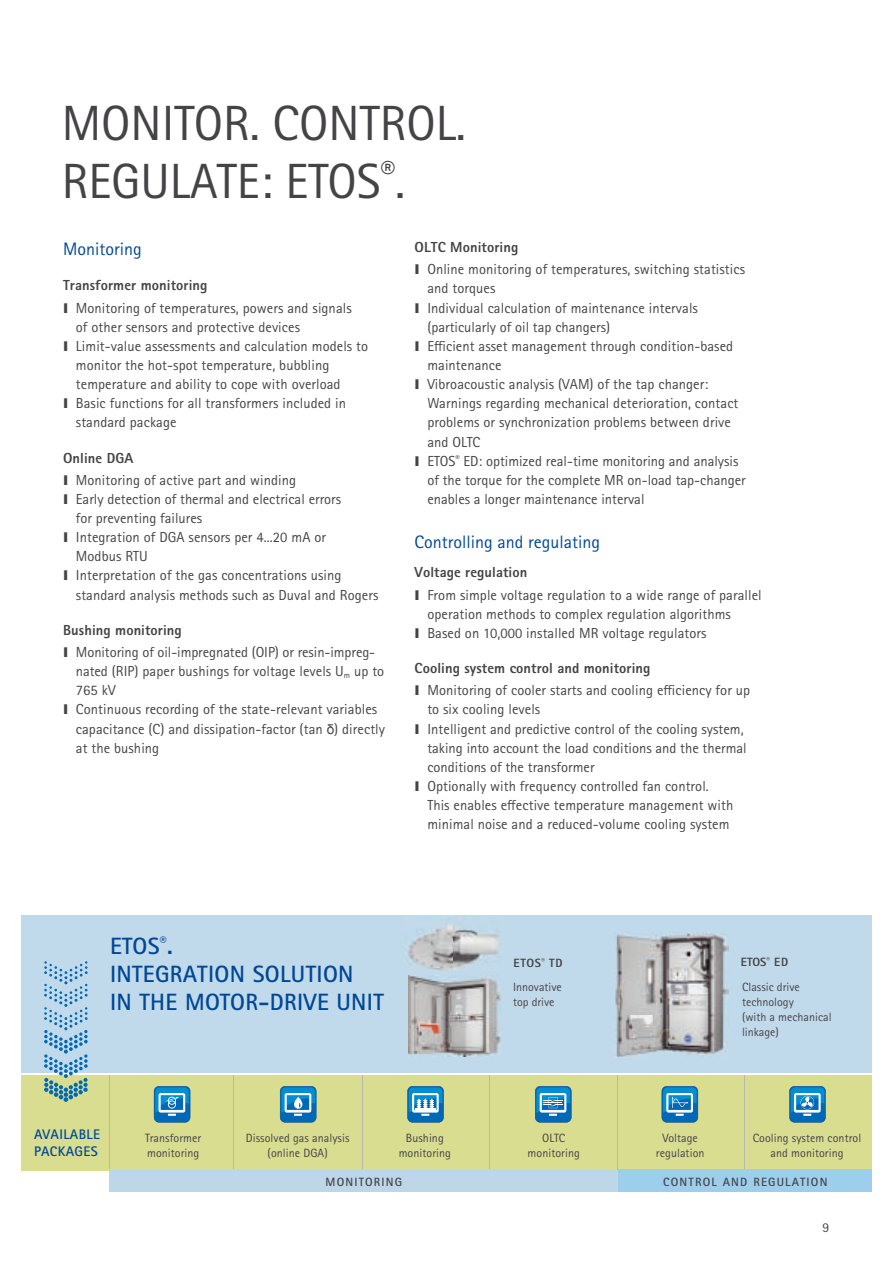
<style>
.page{position:relative;width:893px;height:1263px;background:#fff}
.page>*{position:absolute;margin:0;border:0;box-sizing:border-box;transform-origin:0 0}
.t1{font:49.5px/57.4px "Rotis Sans Serif Pro Cyr";color:#464347}
.t2{font:700 23.55px/27.8px "Rotis Sans Serif";letter-spacing:.015em;color:#004896}
.t3{font:18px "Rotis Sans Serif Pro Cyr";color:#004896}
.t4{font:14.55px "Rotis Sans Serif Pro Cyr";letter-spacing:.005em;color:#464347}
.t5{font:800 14.55px "Rotis Sans Serif";letter-spacing:.005em;color:#464347}
.t6{font:700 13.95px/17.4px "Rotis Sans Serif";letter-spacing:.025em;color:#004896}
.t7{font:13.5px "Rotis Sans Serif Pro Cyr";color:#464347}
.t8{font:12px/15px "Rotis Sans Serif Pro Cyr";letter-spacing:.005em;color:#464347;text-align:center}
.t9{font:12px/15px "Rotis Sans Serif";color:#464347}
.t10{font:700 12px "Rotis Sans Serif";letter-spacing:.1em;color:#464347}
.t11{font:800 12px "Rotis Sans Serif";letter-spacing:.04em;color:#464347}
.s1{font-family:"Arial";font-weight:900;font-size:13.5px}
.s2{font-family:"Arial";font-size:13.5px}
</style>
<div class="page">
<div style="left:21px;top:915px;width:851px;height:158px;background:#c1daeb"></div>
<img style="left:408px;top:975px;width:93px;height:82px">
<img style="left:407px;top:923px;width:93px;height:48px">
<img style="left:614px;top:933px;width:115px;height:124px">
<div style="left:21px;top:1076px;width:851px;height:95px;background:#d9dd90"></div>
<svg style="left:154px;top:1086px;width:36px;height:36px"></svg>
<svg style="left:535px;top:1086px;width:36px;height:36px"></svg>
<svg style="left:407px;top:1086px;width:37px;height:36px"></svg>
<hr style="left:415px;top:1108px;width:20px;height:3px;background:#fff">
<svg style="left:789px;top:1086px;width:37px;height:36px"></svg>
<svg style="left:280px;top:1086px;width:36px;height:36px"></svg>
<svg style="left:662px;top:1086px;width:36px;height:36px"></svg>
<hr style="left:362px;top:1076px;width:1px;height:94px;background:#b8b8b1">
<hr style="left:233px;top:1076px;width:1px;height:94px;background:#b8b8b1">
<hr style="left:109px;top:1076px;width:1px;height:94px;background:#b8b8b1">
<hr style="left:489px;top:1076px;width:1px;height:94px;background:#b8b8b1">
<hr style="left:744px;top:1076px;width:1px;height:94px;background:#b8b8b1">
<div style="left:617px;top:1170px;width:255px;height:22px;background:#9dcfed"></div>
<div style="left:109px;top:1170px;width:508px;height:22px;background:#bdd7e9"></div>
<hr style="left:617px;top:1076px;width:1px;height:94px;background:#b8b8b1">
<svg style="left:44px;top:961px;width:44px;height:141px"></svg>
<h1 class="t1" style="left:62px;top:95px;width:406px">MONITOR. CONTROL.<br>REGULATE: ETOS<sup>®</sup>.</h1>
<p class="t3" style="left:63px;top:238px;width:80px">Monitoring</p>
<p class="t5" style="left:63px;top:276px;width:146px">Transformer monitoring</p>
<p class="t4" style="left:63px;top:299px;width:290px"><span class="s1">I</span> Monitoring of temperatures, powers and signals</p>
<p class="t4" style="left:76px;top:318px;width:226px">of other sensors and protective devices</p>
<p class="t4" style="left:63px;top:337px;width:306px"><span class="s1">I</span> Limit-value assessments and calculation models to</p>
<p class="t4" style="left:76px;top:356px;width:255px">monitor the hot-spot temperature, bubbling</p>
<p class="t4" style="left:76px;top:376px;width:266px">temperature and ability to cope with overload</p>
<p class="t4" style="left:63px;top:395px;width:284px"><span class="s1">I</span> Basic functions for all transformers included in</p>
<p class="t4" style="left:76px;top:414px;width:102px">standard package</p>
<p class="t5" style="left:63px;top:448px;width:72px">Online DGA</p>
<p class="t4" style="left:63px;top:471px;width:235px"><span class="s1">I</span> Monitoring of active part and winding</p>
<p class="t4" style="left:63px;top:490px;width:280px"><span class="s1">I</span> Early detection of thermal and electrical errors</p>
<p class="t4" style="left:76px;top:509px;width:128px">for preventing failures</p>
<p class="t4" style="left:63px;top:529px;width:264px"><span class="s1">I</span> Integration of DGA sensors per 4...20 mA or</p>
<p class="t4" style="left:76px;top:548px;width:74px">Modbus RTU</p>
<p class="t4" style="left:63px;top:567px;width:280px"><span class="s1">I</span> Interpretation of the gas concentrations using</p>
<p class="t4" style="left:76px;top:586px;width:304px">standard analysis methods such as Duval and Rogers</p>
<p class="t5" style="left:63px;top:621px;width:120px">Bushing monitoring</p>
<p class="t4" style="left:63px;top:643px;width:314px"><span class="s1">I</span> Monitoring of oil-impregnated (OIP) or resin-impreg-</p>
<p class="t4" style="left:76px;top:663px;width:310px">nated (RIP) paper bushings for voltage levels U<sub>m</sub> up to</p>
<p class="t4" style="left:76px;top:682px;width:41px">765 kV</p>
<p class="t4" style="left:63px;top:701px;width:316px"><span class="s1">I</span> Continuous recording of the state-relevant variables</p>
<p class="t4" style="left:76px;top:720px;width:311px">capacitance (C) and dissipation-factor (tan <span class="s2">δ</span>) directly</p>
<p class="t4" style="left:76px;top:739px;width:85px">at the bushing</p>
<p class="t5" style="left:415px;top:238px;width:105px">OLTC Monitoring</p>
<p class="t4" style="left:415px;top:261px;width:332px"><span class="s1">I</span> Online monitoring of temperatures, switching statistics</p>
<p class="t4" style="left:427px;top:280px;width:70px">and torques</p>
<p class="t4" style="left:415px;top:299px;width:285px"><span class="s1">I</span> Individual calculation of maintenance intervals</p>
<p class="t4" style="left:427px;top:318px;width:184px">(particularly of oil tap changers)</p>
<p class="t4" style="left:415px;top:337px;width:320px"><span class="s1">I</span> Efficient asset management through condition-based</p>
<p class="t4" style="left:427px;top:356px;width:76px">maintenance</p>
<p class="t4" style="left:415px;top:376px;width:295px"><span class="s1">I</span> Vibroacoustic analysis (VAM) of the tap changer:</p>
<p class="t4" style="left:427px;top:395px;width:313px">Warnings regarding mechanical deterioration, contact</p>
<p class="t4" style="left:427px;top:414px;width:305px">problems or synchronization problems between drive</p>
<p class="t4" style="left:427px;top:433px;width:55px">and OLTC</p>
<p class="t4" style="left:415px;top:452px;width:325px"><span class="s1">I</span> ETOS<sup>®</sup> ED: optimized real-time monitoring and analysis</p>
<p class="t4" style="left:427px;top:471px;width:320px">of the torque for the complete MR on-load tap-changer</p>
<p class="t4" style="left:427px;top:490px;width:219px">enables a longer maintenance interval</p>
<p class="t3" style="left:415px;top:531px;width:187px">Controlling and regulating</p>
<p class="t5" style="left:415px;top:563px;width:114px">Voltage regulation</p>
<p class="t4" style="left:415px;top:586px;width:349px"><span class="s1">I</span> From simple voltage regulation to a wide range of parallel</p>
<p class="t4" style="left:427px;top:605px;width:305px">operation methods to complex regulation algorithms</p>
<p class="t4" style="left:415px;top:624px;width:293px"><span class="s1">I</span> Based on 10,000 installed MR voltage regulators</p>
<p class="t5" style="left:415px;top:659px;width:237px">Cooling system control and monitoring</p>
<p class="t4" style="left:415px;top:682px;width:337px"><span class="s1">I</span> Monitoring of cooler starts and cooling efficiency for up</p>
<p class="t4" style="left:427px;top:701px;width:114px">to six cooling levels</p>
<p class="t4" style="left:415px;top:720px;width:330px"><span class="s1">I</span> Intelligent and predictive control of the cooling system,</p>
<p class="t4" style="left:427px;top:739px;width:321px">taking into account the load conditions and the thermal</p>
<p class="t4" style="left:427px;top:758px;width:169px">conditions of the transformer</p>
<p class="t4" style="left:415px;top:777px;width:296px"><span class="s1">I</span> Optionally with frequency controlled fan control.</p>
<p class="t4" style="left:427px;top:796px;width:307px">This enables effective temperature management with</p>
<p class="t4" style="left:427px;top:816px;width:304px">minimal noise and a reduced-volume cooling system</p>
<h2 class="t2" style="left:110px;top:932px;width:275px">ETOS<sup>®</sup>.<br>INTEGRATION SOLUTION<br>IN THE MOTOR-DRIVE UNIT</h2>
<p class="t11" style="left:514px;top:955px;width:50px">ETOS<sup>®</sup> TD</p>
<p class="t9" style="left:513px;top:979px;width:50px">Innovative top drive</p>
<p class="t11" style="left:741px;top:955px;width:49px">ETOS<sup>®</sup> ED</p>
<p class="t9" style="left:742px;top:980px;width:91px">Classic drive technology<br>(with a mechanical linkage)</p>
<p class="t6" style="left:34px;top:1125px;width:68px">AVAILABLE<br>PACKAGES</p>
<p class="t8" style="left:145px;top:1130px;width:58px;text-align:left">Transformer monitoring</p>
<p class="t8" style="left:246px;top:1130px;width:105px">Dissolved gas analysis (online DGA)</p>
<p class="t8" style="left:399px;top:1130px;width:54px">Bushing monitoring</p>
<p class="t8" style="left:528px;top:1130px;width:54px">OLTC monitoring</p>
<p class="t8" style="left:656px;top:1130px;width:50px">Voltage regulation</p>
<p class="t8" style="left:753px;top:1130px;width:110px">Cooling system control and monitoring</p>
<p class="t10" style="left:326px;top:1174px;width:78px">MONITORING</p>
<p class="t10" style="left:663px;top:1174px;width:166px">CONTROL AND REGULATION</p>
<p class="t7" style="left:822px;top:1219px;width:8px">9</p>
</div>
